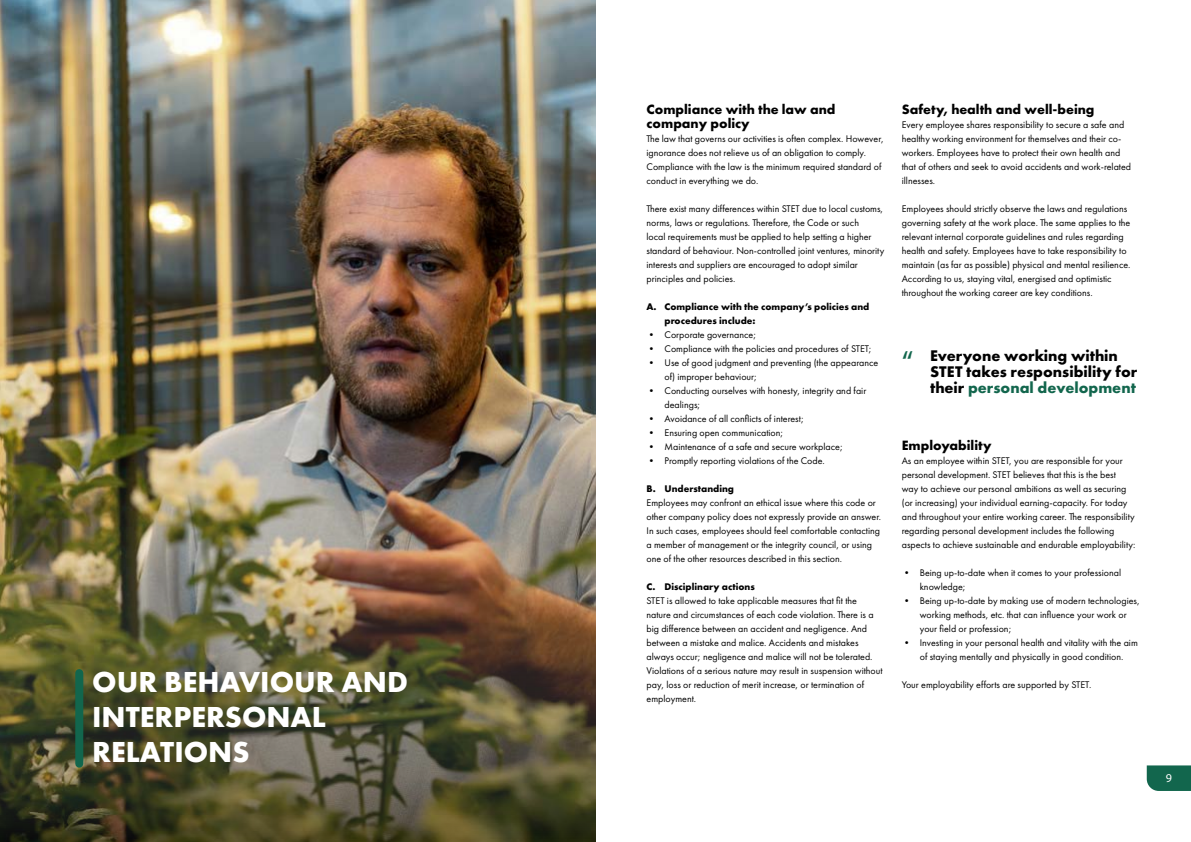
<style>
.page{position:relative;width:1191px;height:842px;background:#fff}
.page>*{position:absolute;margin:0;border:0;box-sizing:border-box;transform-origin:0 0}
.t1{font:700 30px/35px "Futura PT";color:#fff}
.t2{font:700 16px/16px "Futura PT";color:#000}
.t3{font:700 14px/14px "Futura PT";color:#000}
.t4{font:12px "Myriad Pro";color:#fff}
.t5{font:10px/14px "Futura PT";color:#000}
.t6{font:700 10px/14px "Futura PT";color:#000}
.s1{font-family:"Myriad Pro";font-weight:400;font-size:32px;color:#12664d}
.s2{color:#12664d}
</style>
<div class="page">
<img style="left:0;top:0;width:595px;height:404px">
<img style="left:0;top:404px;width:595px;height:438px">
<div style="left:75px;top:673px;width:8px;height:91px;background:#12664d"></div>
<svg style="left:1146px;top:765px;width:45px;height:26px"></svg>
<h1 class="t1" style="left:92px;top:664px;width:317px">OUR BEHAVIOUR AND</h1>
<h1 class="t1" style="left:92px;top:699px;width:235px">INTERPERSONAL<br>RELATIONS</h1>
<h3 class="t3" style="left:646px;top:102px;width:190px">Compliance with the law and company policy</h3>
<p class="t5" style="left:646px;top:132px;width:239px">The law that governs our activities is often complex. However, ignorance does not relieve us of an obligation to comply.<br>Compliance with the law is the minimum required standard of conduct in everything we do.</p>
<p class="t5" style="left:646px;top:202px;width:239px">There exist many differences within STET due to local customs, norms, laws or regulations. Therefore, the Code or such<br>local requirements must be applied to help setting a higher standard of behaviour. Non-controlled joint ventures, minority interests and suppliers are encouraged to adopt similar principles and policies.</p>
<p class="t6" style="left:664px;top:300px;width:206px;text-indent:-18px">A. Compliance with the company’s policies and procedures include:</p>
<p class="t5" style="left:646px;top:328px;width:111px">• Corporate governance;</p>
<p class="t5" style="left:646px;top:342px;width:226px">• Compliance with the policies and procedures of STET;</p>
<p class="t5" style="left:664px;top:356px;width:215px;text-indent:-18px">• Use of good judgment and preventing (the appearance of) improper behaviour;</p>
<p class="t5" style="left:664px;top:384px;width:203px;text-indent:-18px">• Conducting ourselves with honesty, integrity and fair dealings;</p>
<p class="t5" style="left:646px;top:412px;width:159px">• Avoidance of all conflicts of interest;</p>
<p class="t5" style="left:646px;top:426px;width:138px">• Ensuring open communication;</p>
<p class="t5" style="left:646px;top:440px;width:198px">• Maintenance of a safe and secure workplace;</p>
<p class="t5" style="left:646px;top:454px;width:180px">• Promptly reporting violations of the Code.</p>
<p class="t6" style="left:646px;top:482px;width:89px">B. Understanding</p>
<p class="t5" style="left:646px;top:496px;width:236px">Employees may confront an ethical issue where this code or other company policy does not expressly provide an answer.<br>In such cases, employees should feel comfortable contacting a member of management or the integrity council, or using one of the other resources described in this section.</p>
<p class="t6" style="left:646px;top:580px;width:110px">C. Disciplinary actions</p>
<p class="t5" style="left:646px;top:594px;width:237px">STET is allowed to take applicable measures that fit the nature and circumstances of each code violation. There is a big difference between an accident and negligence. And between a mistake and malice. Accidents and mistakes always occur; negligence and malice will not be tolerated.<br>Violations of a serious nature may result in suspension without pay, loss or reduction of merit increase, or termination of</p>
<p class="t5" style="left:646px;top:692px;width:51px">employment.</p>
<h3 class="t3" style="left:901px;top:102px;width:194px">Safety, health and well-being</h3>
<p class="t5" style="left:901px;top:118px;width:231px">Every employee shares responsibility to secure a safe and healthy working environment for themselves and their co&shy;workers. Employees have to protect their own health and that of others and seek to avoid accidents and work-related illnesses.</p>
<p class="t5" style="left:901px;top:202px;width:230px">Employees should strictly observe the laws and regulations governing safety at the work place. The same applies to the relevant internal corporate guidelines and rules regarding health and safety. Employees have to take responsibility to maintain (as far as possible) physical and mental resilience.<br>According to us, staying vital, energised and optimistic throughout the working career are key conditions.</p>
<h2 class="t2" style="left:930px;top:347px;width:209px;text-indent:-28px"><span class="s1">“</span> Everyone working within<br>STET takes responsibility for their <span class="s2">personal development</span></h2>
<h3 class="t3" style="left:901px;top:438px;width:91px">Employability</h3>
<p class="t5" style="left:901px;top:454px;width:235px">As an employee within STET, you are responsible for your personal development. STET believes that this is the best<br>way to achieve our personal ambitions as well as securing (or increasing) your individual earning-capacity. For today and throughout your entire working career. The responsibility regarding personal development includes the following aspects to achieve sustainable and endurable employability:</p>
<p class="t5" style="left:919px;top:566px;width:203px;text-indent:-18px">• Being up-to-date when it comes to your professional knowledge;</p>
<p class="t5" style="left:919px;top:594px;width:222px;text-indent:-18px">• Being up-to-date by making use of modern technologies, working methods, etc. that can influence your work or your field or profession;</p>
<p class="t5" style="left:901px;top:636px;width:238px;text-align:center">• Investing in your personal health and vitality with the aim of staying mentally and physically in good condition.</p>
<p class="t5" style="left:901px;top:678px;width:191px">Your employability efforts are supported by STET.</p>
<p class="t4" style="left:1165px;top:771px;width:8px">9</p>
</div>
